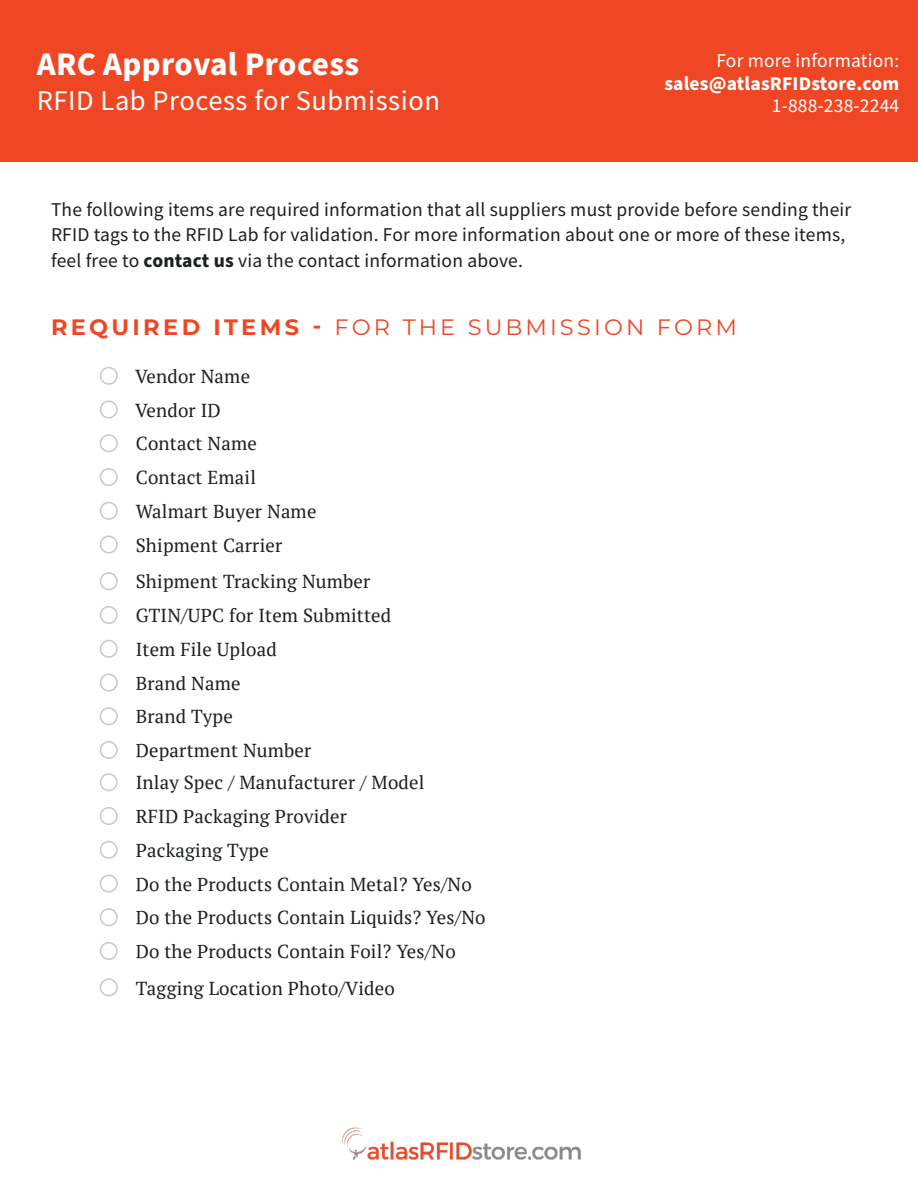
<style>
.page{position:relative;width:918px;height:1188px;background:#fff}
.page>*{position:absolute;margin:0;border:0;box-sizing:border-box;transform-origin:0 0}
.t1{font:700 33px "Source Sans Pro";letter-spacing:.01em;color:#fff}
.t2{font:28.5px "Source Sans Pro";letter-spacing:.02em;color:#fff}
.t3{font:22.35px "Montserrat";letter-spacing:.14em;color:#ef4624}
.t4{font:19.5px/25.5px "Source Sans Pro";letter-spacing:.01em;color:#1b211d}
.t5{font:19.5px "Source Sans Pro";letter-spacing:.01em;color:#fff}
.t6{font:700 19.5px "Source Sans Pro";letter-spacing:.01em;color:#fff}
.t7{font:18.75px/33.6px "PT Serif";letter-spacing:.01em;color:#1b211d}
.s1{font-weight:700}
</style>
<div class="page">
<div style="left:0;top:0;width:918px;height:162px;background:#ef4624"></div>
<img style="left:341px;top:1127px;width:240px;height:33px">
<div style="left:100px;top:367px;width:18px;height:18px;border:2px solid #c9c8c6;border-radius:50%"></div>
<div style="left:100px;top:401px;width:18px;height:18px;border:2px solid #c9c8c6;border-radius:50%"></div>
<div style="left:100px;top:434px;width:18px;height:18px;border:2px solid #c9c8c6;border-radius:50%"></div>
<div style="left:100px;top:468px;width:18px;height:18px;border:2px solid #c9c8c6;border-radius:50%"></div>
<div style="left:100px;top:502px;width:18px;height:18px;border:2px solid #c9c8c6;border-radius:50%"></div>
<div style="left:100px;top:536px;width:18px;height:18px;border:2px solid #c9c8c6;border-radius:50%"></div>
<div style="left:100px;top:572px;width:18px;height:18px;border:2px solid #c9c8c6;border-radius:50%"></div>
<div style="left:100px;top:606px;width:18px;height:18px;border:2px solid #c9c8c6;border-radius:50%"></div>
<div style="left:100px;top:640px;width:18px;height:18px;border:2px solid #c9c8c6;border-radius:50%"></div>
<div style="left:100px;top:674px;width:18px;height:18px;border:2px solid #c9c8c6;border-radius:50%"></div>
<div style="left:100px;top:707px;width:18px;height:18px;border:2px solid #c9c8c6;border-radius:50%"></div>
<div style="left:100px;top:741px;width:18px;height:18px;border:2px solid #c9c8c6;border-radius:50%"></div>
<div style="left:100px;top:773px;width:18px;height:18px;border:2px solid #c9c8c6;border-radius:50%"></div>
<div style="left:100px;top:807px;width:18px;height:18px;border:2px solid #c9c8c6;border-radius:50%"></div>
<div style="left:100px;top:841px;width:18px;height:18px;border:2px solid #c9c8c6;border-radius:50%"></div>
<div style="left:100px;top:875px;width:18px;height:18px;border:2px solid #c9c8c6;border-radius:50%"></div>
<div style="left:100px;top:908px;width:18px;height:18px;border:2px solid #c9c8c6;border-radius:50%"></div>
<div style="left:100px;top:942px;width:18px;height:18px;border:2px solid #c9c8c6;border-radius:50%"></div>
<div style="left:100px;top:978px;width:18px;height:18px;border:2px solid #c9c8c6;border-radius:50%"></div>
<h1 class="t1" style="left:37px;top:42px;width:324px">ARC Approval Process</h1>
<p class="t5" style="left:716px;top:48px;width:184px">For more information:</p>
<p class="t6" style="left:664px;top:70px;width:236px">sales@atlasRFIDstore.com</p>
<p class="t5" style="left:772px;top:93px;width:129px">1-888-238-2244</p>
<h2 class="t2" style="left:37px;top:82px;width:405px">RFID Lab Process for Submission</h2>
<p class="t4" style="left:51px;top:196px;width:802px">The following items are required information that all suppliers must provide before sending their<br>RFID tags to the RFID Lab for validation. For more information about one or more of these items, feel free to <span class="s1">contact us</span> via the contact information above.</p>
<p class="t3" style="left:51px;top:312px;width:688px"><span class="s1">REQUIRED ITEMS -</span> FOR THE SUBMISSION FORM</p>
<p class="t7" style="left:135px;top:359px;width:183px">Vendor Name<br>Vendor ID<br>Contact Name<br>Contact Email<br>Walmart Buyer Name<br>Shipment Carrier</p>
<p class="t7" style="left:136px;top:565px;width:351px">Shipment Tracking Number<br>GTIN/UPC for Item Submitted<br>Item File Upload<br>Brand Name<br>Brand Type<br>Department Number<br>Inlay Spec / Manufacturer / Model<br>RFID Packaging Provider<br>Packaging Type<br>Do the Products Contain Metal? Yes/No<br>Do the Products Contain Liquids? Yes/No<br>Do the Products Contain Foil? Yes/No</p>
<p class="t7" style="left:136px;top:971px;width:261px">Tagging Location Photo/Video</p>
</div>
